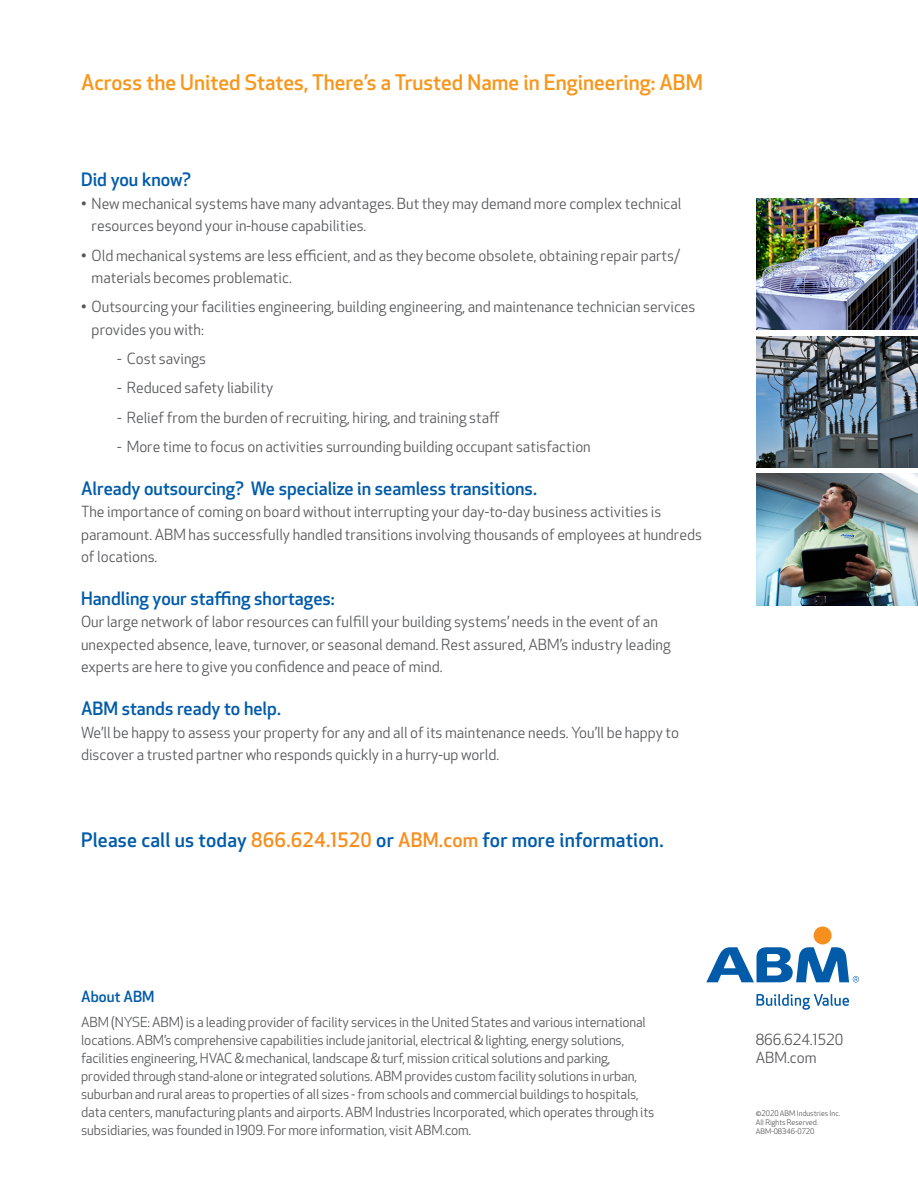
<style>
.page{position:relative;width:918px;height:1188px;background:#fff}
.page>*{position:absolute;margin:0;border:0;box-sizing:border-box;transform-origin:0 0}
.t1{font:500 21px "Apex New";color:#f7971d}
.t2{font:500 19.5px "Apex New";letter-spacing:.01em;color:#015ba9}
.t3{font:500 18px "Apex New";color:#015ba9}
.bullets{font:15px/22.5px "Apex New";color:#57585a}
.FooterText{font:15px "Apex New";color:#57585a}
.Blue_Intro_Body{font:500 15px "Apex New";color:#015ba9}
._05_Body_Text{font:13.5px/18px "Apex New";letter-spacing:-.01em;color:#57585a}
.t4{font:7.5px "Apex New";color:#57585a}
.s1{color:#f68f1e}
</style>
<div class="page">
<div style="left:814px;top:926px;width:18px;height:18px;background:#f68f1e;border-radius:50%"></div>
<svg style="left:757px;top:994px;width:92px;height:16px"></svg>
<svg style="left:706px;top:947px;width:153px;height:35px"></svg>
<img style="left:757px;top:198px;width:161px;height:132px">
<img style="left:757px;top:336px;width:161px;height:132px">
<img style="left:757px;top:474px;width:161px;height:132px">
<p class="t1" style="left:81px;top:68px;width:623px">Across the United States, There’s a Trusted Name in Engineering: ABM</p>
<p class="t3" style="left:81px;top:168px;width:112px">Did you know?</p>
<p class="bullets" style="left:92px;top:192px;width:591px;text-indent:-11px">• New mechanical systems have many advantages. But they may demand more complex technical resources beyond your in-house capabilities.</p>
<p class="bullets" style="left:92px;top:244px;width:590px;text-indent:-11px">• Old mechanical systems are less efficient, and as they become obsolete, obtaining repair parts/ materials becomes problematic.</p>
<p class="bullets" style="left:92px;top:296px;width:605px;text-indent:-11px">• Outsourcing your facilities engineering, building engineering, and maintenance technician services provides you with:</p>
<p class="bullets" style="left:117px;top:347px;width:91px">- Cost savings</p>
<p class="bullets" style="left:117px;top:377px;width:158px">- Reduced safety liability</p>
<p class="bullets" style="left:117px;top:406px;width:384px">- Relief from the burden of recruiting, hiring, and training staff</p>
<p class="bullets" style="left:117px;top:435px;width:475px">- More time to focus on activities surrounding building occupant satisfaction</p>
<p class="t3" style="left:81px;top:476px;width:457px">Already outsourcing? We specialize in seamless transitions.</p>
<p class="bullets" style="left:81px;top:500px;width:622px">The importance of coming on board without interrupting your day-to-day business activities is paramount. ABM has successfully handled transitions involving thousands of employees at hundreds of locations.</p>
<p class="t3" style="left:81px;top:586px;width:255px">Handling your staffing shortages:</p>
<p class="bullets" style="left:81px;top:611px;width:591px">Our large network of labor resources can fulfill your building systems’ needs in the event of an unexpected absence, leave, turnover, or seasonal demand. Rest assured, ABM’s industry leading experts are here to give you confidence and peace of mind.</p>
<p class="t3" style="left:81px;top:696px;width:201px">ABM stands ready to help.</p>
<p class="bullets" style="left:81px;top:721px;width:599px">We’ll be happy to assess your property for any and all of its maintenance needs. You’ll be happy to discover a trusted partner who responds quickly in a hurry-up world.</p>
<p class="t2" style="left:81px;top:827px;width:584px">Please call us today <span class="s1">866.624.1520</span> or <span class="s1">ABM.com</span> for more information.</p>
<p class="Blue_Intro_Body" style="left:81px;top:986px;width:75px">About ABM</p>
<p class="_05_Body_Text" style="left:81px;top:1013px;width:575px">ABM (NYSE: ABM) is a leading provider of facility services in the United States and various international locations. ABM’s comprehensive capabilities include janitorial, electrical &amp; lighting, energy solutions, facilities engineering, HVAC &amp; mechanical, landscape &amp; turf, mission critical solutions and parking, provided through stand-alone or integrated solutions. ABM provides custom facility solutions in urban, suburban and rural areas to properties of all sizes - from schools and commercial buildings to hospitals, data centers, manufacturing plants and airports. ABM Industries Incorporated, which operates through its subsidiaries, was founded in 1909. For more information, visit ABM.com.</p>
<p class="FooterText" style="left:756px;top:1030px;width:89px">866.624.1520</p>
<p class="FooterText" style="left:756px;top:1048px;width:62px">ABM.com</p>
<p class="t4" style="left:756px;top:1108px;width:86px">©2020 ABM Industries Inc.</p>
<p class="t4" style="left:756px;top:1117px;width:64px">All Rights Reserved.</p>
<p class="t4" style="left:756px;top:1126px;width:60px">ABM-08346-0720</p>
</div>
